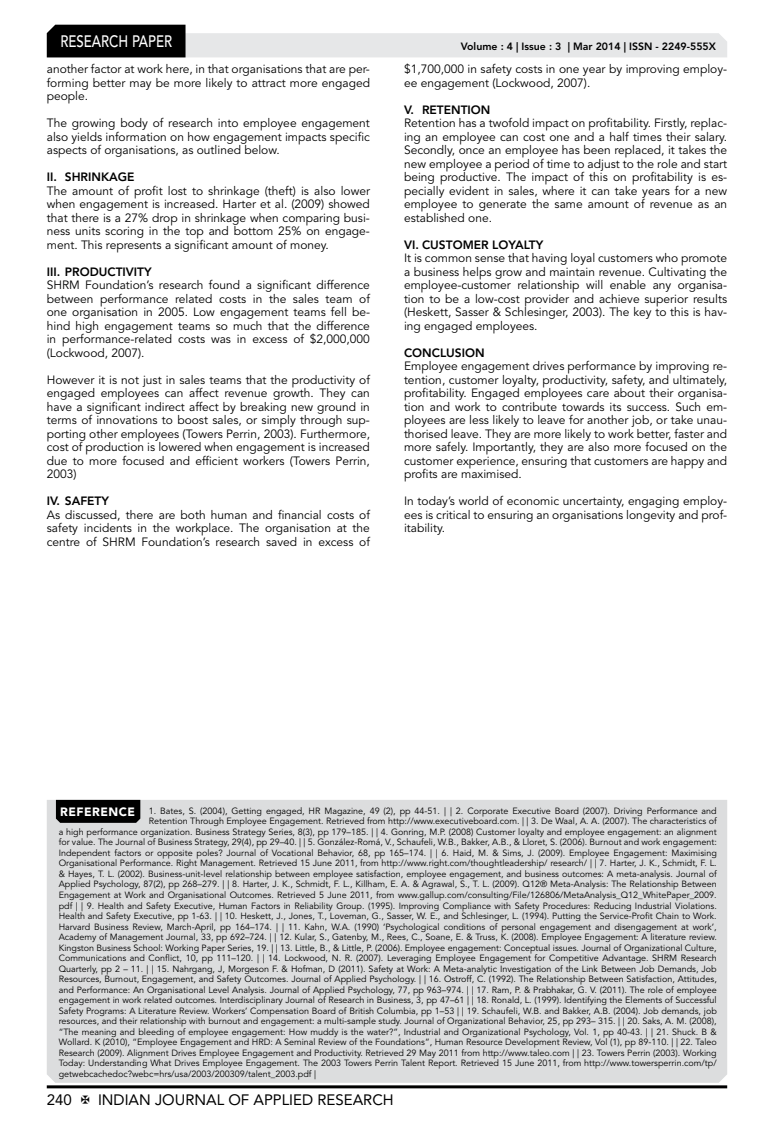
<style>
.page{position:relative;width:774px;height:1136px;background:#fff}
.page>*{position:absolute;margin:0;border:0;box-sizing:border-box;transform-origin:0 0}
.t1{font:500 16.5px "Avenir LT Std";color:#fff;scale:.8 1}
.t2{font:15px "Avenir LT Std";color:#000}
.t3{font:12px/13.5px "Avenir LT Std";color:#000;text-align:justify}
.t4{font:800 12px "Avenir LT Std";color:#000}
.t5{font:800 10.5px "Avenir LT Std";color:#000}
.t6{font:9px "Avenir LT Std";color:#000}
.s1{font-weight:900;font-size:12px;color:#fff}
</style>
<div class="page">
<hr style="left:47px;top:1085px;width:680px;height:3px;background:#000">
<svg style="left:47px;top:25px;width:680px;height:32px"></svg>
<div style="left:47px;top:799px;width:680px;height:283px;background:#dcddde"></div>
<div style="left:56px;top:799px;width:84px;height:23px;background:#000"></div>
<h1 class="t1" style="left:60px;top:32px;width:139px">RESEARCH PAPER</h1>
<h3 class="t3" style="left:47px;top:62px;width:325px">another factor at work here, in that organisations that are per&shy;forming better may be more likely to attract more engaged people.</h3>
<h3 class="t3" style="left:47px;top:116px;width:325px">The growing body of research into employee engagement also yields information on how engagement impacts specific aspects of organisations, as outlined below.</h3>
<h3 class="t4" style="left:47px;top:170px;width:89px">II. SHRINKAGE</h3>
<p class="t3" style="left:47px;top:184px;width:325px">The amount of profit lost to shrinkage (theft) is also lower when engagement is increased. Harter et al. (2009) showed that there is a 27% drop in shrinkage when comparing busi&shy;ness units scoring in the top and bottom 25% on engage&shy;ment. This represents a significant amount of money.</p>
<h3 class="t4" style="left:47px;top:264px;width:106px">III. PRODUCTIVITY</h3>
<p class="t3" style="left:47px;top:278px;width:325px">SHRM Foundation’s research found a significant difference between performance related costs in the sales team of one organisation in 2005. Low engagement teams fell be&shy;hind high engagement teams so much that the difference in performance-related costs was in excess of $2,000,000 (Lockwood, 2007).</p>
<p class="t3" style="left:47px;top:373px;width:325px">However it is not just in sales teams that the productivity of engaged employees can affect revenue growth. They can have a significant indirect affect by breaking new ground in terms of innovations to boost sales, or simply through sup&shy;porting other employees (Towers Perrin, 2003). Furthermore, cost of production is lowered when engagement is increased due to more focused and efficient workers (Towers Perrin, 2003)</p>
<h3 class="t4" style="left:47px;top:494px;width:64px">IV. SAFETY</h3>
<h3 class="t3" style="left:47px;top:508px;width:325px">As discussed, there are both human and financial costs of safety incidents in the workplace. The organisation at the centre of SHRM Foundation’s research saved in excess of</h3>
<p class="t5" style="left:461px;top:41px;width:257px">Volume : 4 | Issue : 3 | Mar 2014 | ISSN - 2249-555X</p>
<h3 class="t3" style="left:404px;top:62px;width:325px">$1,700,000 in safety costs in one year by improving employ&shy;ee engagement (Lockwood, 2007).</h3>
<h3 class="t4" style="left:404px;top:102px;width:88px">V. RETENTION</h3>
<p class="t3" style="left:404px;top:116px;width:325px">Retention has a twofold impact on profitability. Firstly, replac&shy;ing an employee can cost one and a half times their salary.<br>Secondly, once an employee has been replaced, it takes the new employee a period of time to adjust to the role and start being productive. The impact of this on profitability is es&shy;pecially evident in sales, where it can take years for a new employee to generate the same amount of revenue as an established one.</p>
<h3 class="t4" style="left:404px;top:237px;width:141px">VI. CUSTOMER LOYALTY</h3>
<p class="t3" style="left:404px;top:251px;width:325px">It is common sense that having loyal customers who promote a business helps grow and maintain revenue. Cultivating the employee-customer relationship will enable any organisa&shy;tion to be a low-cost provider and achieve superior results (Heskett, Sasser &amp; Schlesinger, 2003). The key to this is hav&shy;ing engaged employees.</p>
<h3 class="t4" style="left:404px;top:345px;width:82px">CONCLUSION</h3>
<p class="t3" style="left:404px;top:359px;width:325px">Employee engagement drives performance by improving re&shy;tention, customer loyalty, productivity, safety, and ultimately, profitability. Engaged employees care about their organisa&shy;tion and work to contribute towards its success. Such em&shy;ployees are less likely to leave for another job, or take unau&shy;thorised leave. They are more likely to work better, faster and more safely. Importantly, they are also more focused on the customer experience, ensuring that customers are happy and profits are maximised.</p>
<h3 class="t3" style="left:404px;top:494px;width:325px">In today’s world of economic uncertainty, engaging employ&shy;ees is critical to ensuring an organisations longevity and prof&shy;itability.</h3>
<p class="t6" style="left:60px;top:805px;width:658px"><span class="s1">REFERENCE</span> 1. Bates, S. (2004), Getting engaged, HR Magazine, 49 (2), pp 44-51. | | 2. Corporate Executive Board (2007). Driving Performance and</p>
<p class="t6" style="left:149px;top:816px;width:569px">Retention Through Employee Engagement. Retrieved from http://www.executiveboard.com. | | 3. De Waal, A. A. (2007). The characteristics of</p>
<p class="t6" style="left:59px;top:826px;width:660px">a high performance organization. Business Strategy Series, 8(3), pp 179–185. | | 4. Gonring, M.P. (2008) Customer loyalty and employee engagement: an alignment</p>
<p class="t6" style="left:59px;top:837px;width:660px">for value. The Journal of Business Strategy, 29(4), pp 29–40. | | 5. González-Romá, V., Schaufeli, W.B., Bakker, A.B., &amp; Lloret, S. (2006). Burnout and work engagement:</p>
<p class="t6" style="left:59px;top:847px;width:660px">Independent factors or opposite poles? Journal of Vocational Behavior, 68, pp 165–174. | | 6. Haid, M. &amp; Sims, J. (2009). Employee Engagement: Maximising</p>
<p class="t6" style="left:59px;top:858px;width:659px">Organisational Performance. Right Management. Retrieved 15 June 2011, from http://www.right.com/thoughtleadership/ research/ | | 7. Harter, J. K., Schmidt, F. L.</p>
<p class="t6" style="left:59px;top:868px;width:659px">&amp; Hayes, T. L. (2002). Business-unit-level relationship between employee satisfaction, employee engagement, and business outcomes: A meta-analysis. Journal of</p>
<p class="t6" style="left:59px;top:879px;width:660px">Applied Psychology, 87(2), pp 268–279. | | 8. Harter, J. K., Schmidt, F. L., Killham, E. A. &amp; Agrawal, S., T. L. (2009). Q12® Meta-Analysis: The Relationship Between</p>
<p class="t6" style="left:59px;top:889px;width:659px">Engagement at Work and Organisational Outcomes. Retrieved 5 June 2011, from www.gallup.com/consulting/File/126806/MetaAnalysis_Q12_WhitePaper_2009.</p>
<p class="t6" style="left:59px;top:900px;width:660px">pdf | | 9. Health and Safety Executive, Human Factors in Reliability Group. (1995). Improving Compliance with Safety Procedures: Reducing Industrial Violations.</p>
<p class="t6" style="left:59px;top:910px;width:660px">Health and Safety Executive, pp 1-63. | | 10. Heskett, J., Jones, T., Loveman, G., Sasser, W. E., and Schlesinger, L. (1994). Putting the Service-Profit Chain to Work.</p>
<p class="t6" style="left:59px;top:921px;width:660px">Harvard Business Review, March-April, pp 164–174. | | 11. Kahn, W.A. (1990) ‘Psychological conditions of personal engagement and disengagement at work’,</p>
<p class="t6" style="left:59px;top:931px;width:660px">Academy of Management Journal, 33, pp 692–724. | | 12. Kular, S., Gatenby, M., Rees, C., Soane, E. &amp; Truss, K. (2008). Employee Engagement: A literature review.</p>
<p class="t6" style="left:59px;top:942px;width:660px">Kingston Business School: Working Paper Series, 19. | | 13. Little, B., &amp; Little, P. (2006). Employee engagement: Conceptual issues. Journal of Organizational Culture,</p>
<p class="t6" style="left:59px;top:952px;width:660px">Communications and Conflict, 10, pp 111–120. | | 14. Lockwood, N. R. (2007). Leveraging Employee Engagement for Competitive Advantage. SHRM Research</p>
<p class="t6" style="left:59px;top:963px;width:660px">Quarterly, pp 2 – 11. | | 15. Nahrgang, J, Morgeson F. &amp; Hofman, D (2011). Safety at Work: A Meta-analytic Investigation of the Link Between Job Demands, Job</p>
<p class="t6" style="left:59px;top:973px;width:660px">Resources, Burnout, Engagement, and Safety Outcomes. Journal of Applied Psychology. | | 16. Ostroff, C. (1992). The Relationship Between Satisfaction, Attitudes,</p>
<p class="t6" style="left:59px;top:984px;width:659px">and Performance: An Organisational Level Analysis. Journal of Applied Psychology, 77, pp 963–974. | | 17. Ram, P. &amp; Prabhakar, G. V. (2011). The role of employee</p>
<p class="t6" style="left:59px;top:994px;width:659px">engagement in work related outcomes. Interdisciplinary Journal of Research in Business, 3, pp 47–61 | | 18. Ronald, L. (1999). Identifying the Elements of Successful</p>
<p class="t6" style="left:59px;top:1005px;width:660px">Safety Programs: A Literature Review. Workers’ Compensation Board of British Columbia, pp 1–53 | | 19. Schaufeli, W.B. and Bakker, A.B. (2004). Job demands, job</p>
<p class="t6" style="left:59px;top:1015px;width:659px">resources, and their relationship with burnout and engagement: a multi-sample study. Journal of Organizational Behavior, 25, pp 293– 315. | | 20. Saks, A. M. (2008),</p>
<p class="t6" style="left:59px;top:1026px;width:659px">“The meaning and bleeding of employee engagement: How muddy is the water?”, Industrial and Organizational Psychology, Vol. 1, pp 40-43. | | 21. Shuck. B &amp;</p>
<p class="t6" style="left:59px;top:1036px;width:660px">Wollard. K (2010), “Employee Engagement and HRD: A Seminal Review of the Foundations”, Human Resource Development Review, Vol (1), pp 89-110. | | 22. Taleo</p>
<p class="t6" style="left:59px;top:1047px;width:659px">Research (2009). Alignment Drives Employee Engagement and Productivity. Retrieved 29 May 2011 from http://www.taleo.com | | 23. Towers Perrin (2003). Working</p>
<p class="t6" style="left:59px;top:1057px;width:659px">Today: Understanding What Drives Employee Engagement. The 2003 Towers Perrin Talent Report. Retrieved 15 June 2011, from http://www.towersperrin.com/tp/</p>
<p class="t6" style="left:59px;top:1068px;width:259px">getwebcachedoc?webc=hrs/usa/2003/200309/talent_2003.pdf |</p>
<h2 class="t2" style="left:47px;top:1090px;width:27px">240</h2>
<h2 class="t2" style="left:98px;top:1090px;width:297px">INDIAN JOURNAL OF APPLIED RESEARCH</h2>
</div>
